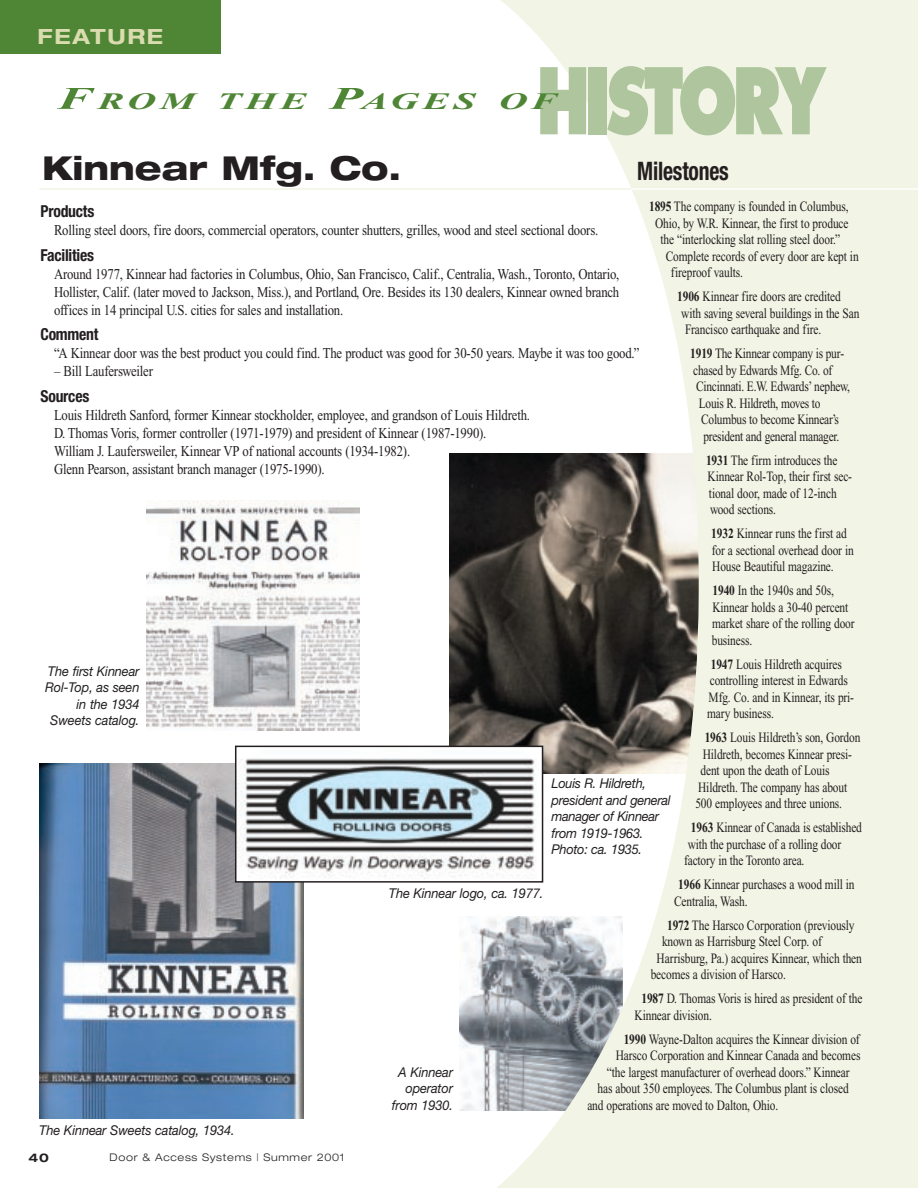
<style>
.page{position:relative;width:918px;height:1188px;background:#fff}
.page>*{position:absolute;margin:0;border:0;box-sizing:border-box;transform-origin:0 0}
.t1{font:800 89.1px "Futura";letter-spacing:-.085em;color:#aec59e;scale:.74 1}
.t2{font:800 expanded 33px "Helvetica Neue";color:#231f20}
.t3{font:700 condensed 25.5px "Helvetica Neue";letter-spacing:-.01em;color:#231f20;scale:.85 1}
.t4{font:italic 700 23.7px "Times New Roman";letter-spacing:.115em;color:#4e8635;scale:1.67 1}
.t5{font:700 expanded 21px "Helvetica Neue";letter-spacing:.08em;color:#dadcaf}
.t6{font:700 condensed 16.5px "Helvetica Neue";letter-spacing:-.015em;color:#231f20;scale:.95 1}
.t7{font:15px/18px "Times New Roman";letter-spacing:-.015em;color:#231f20;text-align:justify;scale:.85 1}
.t8{font:14.25px/16.5px "Times New Roman";letter-spacing:-.01em;color:#231f20;scale:.8 1}
.t9{font:italic 13.5px/16.5px "Helvetica Neue";letter-spacing:-.01em;color:#231f20;text-align:right;scale:.95 1}
.t10{font:700 expanded 12px "Helvetica Neue";color:#231f20}
.t11{font:300 expanded 10.5px "Helvetica Neue";letter-spacing:.065em;color:#231f20}
.s1{font-size:31.5px}
.s2{font-weight:700}
</style>
<div class="page">
<img style="left:460px;top:916px;width:12px;height:195px">
<img style="left:450px;top:454px;width:22px;height:292px">
<svg style="left:472px;top:0;width:446px;height:1188px;fill:#f2f4e5"></svg>
<img style="left:147px;top:500px;width:212px;height:230px">
<img style="left:39px;top:764px;width:265px;height:354px">
<div style="left:0;top:0;width:221px;height:54px;background:#4e8635"></div>
<img style="left:238px;top:749px;width:302px;height:131px">
<div style="left:235px;top:746px;width:308px;height:137px;border:2px solid #231f20"></div>
<hr style="left:39px;top:188px;width:879px;height:2px;background:#f2f4e5">
<hr style="left:631px;top:188px;width:287px;height:2px;background:#fff">
<h3 class="t5" style="left:38px;top:29px;width:127px">FEATURE</h3>
<h1 class="t1" style="left:536px;top:62px;width:394px">HISTORY</h1>
<h3 class="t4" style="left:58px;top:93px;width:301px"><span class="s1">F</span>ROM THE <span class="s1">P</span>AGES OF</h3>
<h2 class="t2" style="left:42px;top:156px;width:361px">Kinnear Mfg. Co.</h2>
<h3 class="t3" style="left:637px;top:161px;width:109px">Milestones</h3>
<p class="t8" style="left:649px;top:200px;width:251px"><span class="s2">1895</span> The company is founded in Columbus,</p>
<p class="t8" style="left:655px;top:216px;width:243px">Ohio, by W.R. Kinnear, the first to produce</p>
<p class="t8" style="left:661px;top:233px;width:226px">the “interlocking slat rolling steel door.”</p>
<p class="t8" style="left:666px;top:249px;width:243px">Complete records of every door are kept in</p>
<p class="t8" style="left:671px;top:266px;width:92px">fireproof vaults.</p>
<p class="t8" style="left:677px;top:290px;width:229px"><span class="s2">1906</span> Kinnear fire doors are credited with saving several buildings in the San<br>Francisco earthquake and fire.</p>
<p class="t8" style="left:690px;top:347px;width:194px"><span class="s2">1919</span> The Kinnear company is pur-</p>
<p class="t8" style="left:693px;top:363px;width:175px">chased by Edwards Mfg. Co. of</p>
<p class="t8" style="left:696px;top:380px;width:194px">Cincinnati. E.W. Edwards’ nephew,</p>
<p class="t8" style="left:699px;top:396px;width:154px">Louis R. Hildreth, moves to</p>
<p class="t8" style="left:701px;top:413px;width:174px">Columbus to become Kinnear’s</p>
<p class="t8" style="left:703px;top:429px;width:172px">president and general manager.</p>
<p class="t8" style="left:706px;top:453px;width:184px"><span class="s2">1931</span> The firm introduces the<br>Kinnear Rol-Top, their first sec&shy;tional door, made of 12-inch wood sections.</p>
<p class="t8" style="left:711px;top:527px;width:180px"><span class="s2">1932</span> Kinnear runs the first ad for a sectional overhead door in<br>House Beautiful magazine.</p>
<p class="t8" style="left:712px;top:584px;width:180px"><span class="s2">1940</span> In the 1940s and 50s,<br>Kinnear holds a 30-40 percent market share of the rolling door business.</p>
<p class="t8" style="left:707px;top:657px;width:185px"><span class="s2">1947</span> Louis Hildreth acquires controlling interest in Edwards<br>Mfg. Co. and in Kinnear, its pri&shy;mary business.</p>
<p class="t8" style="left:705px;top:731px;width:196px"><span class="s2">1963</span> Louis Hildreth’s son, Gordon</p>
<p class="t8" style="left:703px;top:747px;width:188px">Hildreth, becomes Kinnear presi-</p>
<p class="t8" style="left:701px;top:764px;width:163px">dent upon the death of Louis</p>
<p class="t8" style="left:698px;top:780px;width:188px">Hildreth. The company has about</p>
<p class="t8" style="left:695px;top:797px;width:185px">500 employees and three unions.</p>
<p class="t8" style="left:684px;top:821px;width:224px;text-indent:7px"><span class="s2">1963</span> Kinnear of Canada is established with the purchase of a rolling door factory in the Toronto area.</p>
<p class="t8" style="left:674px;top:878px;width:227px;text-indent:4px"><span class="s2">1966</span> Kinnear purchases a wood mill in<br>Centralia, Wash.</p>
<p class="t8" style="left:667px;top:918px;width:236px"><span class="s2">1972</span> The Harsco Corporation (previously</p>
<p class="t8" style="left:662px;top:935px;width:201px">known as Harrisburg Steel Corp. of</p>
<p class="t8" style="left:657px;top:951px;width:258px">Harrisburg, Pa.) acquires Kinnear, which then</p>
<p class="t8" style="left:651px;top:968px;width:171px">becomes a division of Harsco.</p>
<p class="t8" style="left:635px;top:992px;width:286px;text-indent:7px"><span class="s2">1987</span> D. Thomas Voris is hired as president of the<br>Kinnear division.</p>
<p class="t8" style="left:624px;top:1032px;width:297px"><span class="s2">1990</span> Wayne-Dalton acquires the Kinnear division of</p>
<p class="t8" style="left:616px;top:1049px;width:307px">Harsco Corporation and Kinnear Canada and becomes</p>
<p class="t8" style="left:607px;top:1065px;width:305px">“the largest manufacturer of overhead doors.” Kinnear</p>
<p class="t8" style="left:598px;top:1082px;width:316px">has about 350 employees. The Columbus plant is closed</p>
<p class="t8" style="left:587px;top:1098px;width:240px">and operations are moved to Dalton, Ohio.</p>
<p class="t6" style="left:40px;top:206px;width:58px">Products</p>
<p class="t7" style="left:54px;top:223px;width:642px">Rolling steel doors, fire doors, commercial operators, counter shutters, grilles, wood and steel sectional doors.</p>
<p class="t6" style="left:40px;top:249px;width:58px">Facilities</p>
<p class="t7" style="left:54px;top:266px;width:667px">Around 1977, Kinnear had factories in Columbus, Ohio, San Francisco, Calif., Centralia, Wash., Toronto, Ontario, Hollister, Calif. (later moved to Jackson, Miss.), and Portland, Ore. Besides its 130 dealers, Kinnear owned branch offices in 14 principal U.S. cities for sales and installation.</p>
<p class="t6" style="left:40px;top:329px;width:63px">Comment</p>
<p class="t7" style="left:54px;top:346px;width:690px">“A Kinnear door was the best product you could find. The product was good for 30-50 years. Maybe it was too good.”</p>
<p class="t7" style="left:54px;top:364px;width:118px">– Bill Laufersweiler</p>
<p class="t6" style="left:40px;top:390px;width:53px">Sources</p>
<p class="t7" style="left:54px;top:407px;width:562px;text-align:left">Louis Hildreth Sanford, former Kinnear stockholder, employee, and grandson of Louis Hildreth.<br>D. Thomas Voris, former controller (1971-1979) and president of Kinnear (1987-1990).<br>William J. Laufersweiler, Kinnear VP of national accounts (1934-1982).<br>Glenn Pearson, assistant branch manager (1975-1990).</p>
<p class="t9" style="left:45px;top:664px;width:101px">The first Kinnear<br>Rol-Top, as seen in the 1934<br>Sweets catalog.</p>
<p class="t9" style="left:552px;top:776px;width:127px;text-align:left">Louis R. Hildreth, president and general manager of Kinnear from 1919-1963.<br>Photo: ca. 1935.</p>
<p class="t9" style="left:389px;top:886px;width:164px">The Kinnear logo, ca. 1977.</p>
<p class="t9" style="left:392px;top:1065px;width:66px">A Kinnear operator from 1930.</p>
<p class="t9" style="left:39px;top:1123px;width:207px">The Kinnear Sweets catalog, 1934.</p>
<p class="t10" style="left:28px;top:1153px;width:22px">40</p>
<p class="t11" style="left:110px;top:1154px;width:237px">Door &amp; Access Systems | Summer 2001</p>
</div>
